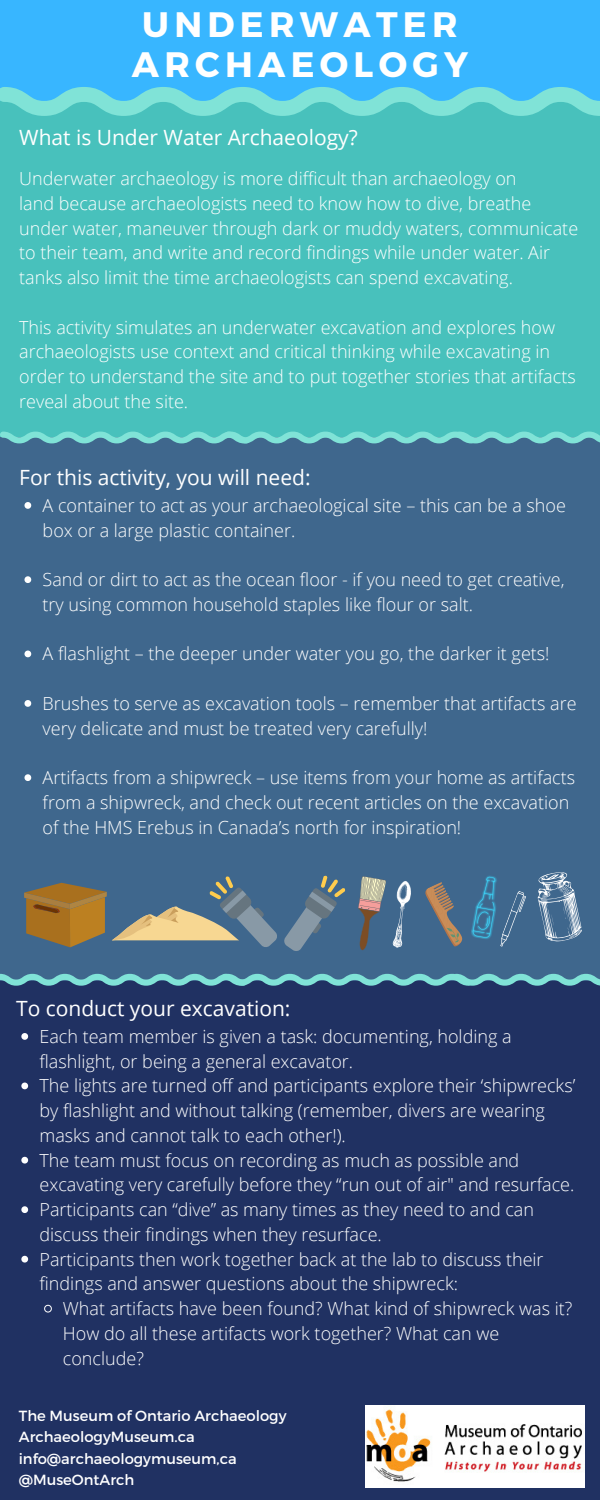
<style>
.page{position:relative;width:600px;height:1500px;background:#203162}
.page>*{position:absolute;margin:0;border:0;box-sizing:border-box;transform-origin:0 0}
.t1{font:700 35.4px/39.8px "Montserrat";letter-spacing:.15em;color:#fff}
.t2{font:21px "Open Sans";color:#fff}
.t3{font:300 18px/24.8px "Open Sans";color:#fff}
.t4{font:14.7px/21.5px "Montserrat";color:#fff}
</style>
<div class="page">
<div style="left:0;top:0;width:600px;height:101px;background:#38b6ff"></div>
<div style="left:0;top:101px;width:600px;height:337px;background:#48c1bc"></div>
<svg style="left:0;top:87px;width:600px;height:29px"></svg>
<img style="left:365px;top:1406px;width:219px;height:81px">
<div style="left:0;top:438px;width:600px;height:543px;background:#3f678d"></div>
<svg style="left:24px;top:502px;width:7px;height:7px"></svg>
<svg style="left:24px;top:576px;width:7px;height:7px"></svg>
<svg style="left:24px;top:651px;width:7px;height:6px"></svg>
<svg style="left:24px;top:700px;width:7px;height:7px"></svg>
<svg style="left:24px;top:774px;width:7px;height:7px"></svg>
<svg style="left:0;top:432px;width:600px;height:11px"></svg>
<svg style="left:21px;top:1033px;width:7px;height:7px"></svg>
<svg style="left:21px;top:1083px;width:7px;height:6px"></svg>
<svg style="left:21px;top:1157px;width:7px;height:7px"></svg>
<svg style="left:21px;top:1206px;width:7px;height:7px"></svg>
<svg style="left:21px;top:1256px;width:7px;height:7px"></svg>
<svg style="left:44px;top:1304px;width:8px;height:9px"></svg>
<svg style="left:0;top:974px;width:600px;height:12px"></svg>
<svg style="left:425px;top:872px;width:157px;height:75px"></svg>
<svg style="left:24px;top:875px;width:387px;height:76px"></svg>
<h1 class="t1" style="left:132px;top:2px;width:338px">UNDERWATER<br>ARCHAEOLOGY</h1>
<p class="t2" style="left:19px;top:122px;width:340px">What is Under Water Archaeology?</p>
<p class="t3" style="left:19px;top:166px;width:560px">Underwater archaeology is more difficult than archaeology on<br>land because archaeologists need to know how to dive, breathe under water, maneuver through dark or muddy waters, communicate to their team, and write and record findings while under water. Air tanks also limit the time archaeologists can spend excavating.</p>
<p class="t3" style="left:19px;top:314px;width:558px">This activity simulates an underwater excavation and explores how archaeologists use context and critical thinking while excavating in order to understand the site and to put together stories that artifacts reveal about the site.</p>
<p class="t2" style="left:19px;top:462px;width:293px">For this activity, you will need:</p>
<p class="t3" style="left:43px;top:492px;width:525px">A container to act as your archaeological site – this can be a shoe box or a large plastic container.</p>
<p class="t3" style="left:43px;top:567px;width:523px">Sand or dirt to act as the ocean floor - if you need to get creative, try using common household staples like flour or salt.</p>
<p class="t3" style="left:43px;top:641px;width:508px">A flashlight – the deeper under water you go, the darker it gets!</p>
<p class="t3" style="left:43px;top:690px;width:535px">Brushes to serve as excavation tools – remember that artifacts are very delicate and must be treated very carefully!</p>
<p class="t3" style="left:43px;top:765px;width:534px">Artifacts from a shipwreck – use items from your home as artifacts from a shipwreck, and check out recent articles on the excavation of the HMS Erebus in Canada’s north for inspiration!</p>
<p class="t2" style="left:16px;top:993px;width:276px">To conduct your excavation:</p>
<p class="t3" style="left:40px;top:1023px;width:537px">Each team member is given a task: documenting, holding a flashlight, or being a general excavator.<br>The lights are turned off and participants explore their ‘shipwrecks’ by flashlight and without talking (remember, divers are wearing masks and cannot talk to each other!).<br>The team must focus on recording as much as possible and excavating very carefully before they “run out of air" and resurface.<br>Participants can “dive” as many times as they need to and can discuss their findings when they resurface.<br>Participants then work together back at the lab to discuss their findings and answer questions about the shipwreck:</p>
<p class="t3" style="left:63px;top:1296px;width:511px">What artifacts have been found? What kind of shipwreck was it?<br>How do all these artifacts work together? What can we conclude?</p>
<p class="t4" style="left:19px;top:1404px;width:269px">The Museum of Ontario Archaeology<br>ArchaeologyMuseum.ca info@archaeologymuseum,ca @MuseOntArch</p>
</div>
